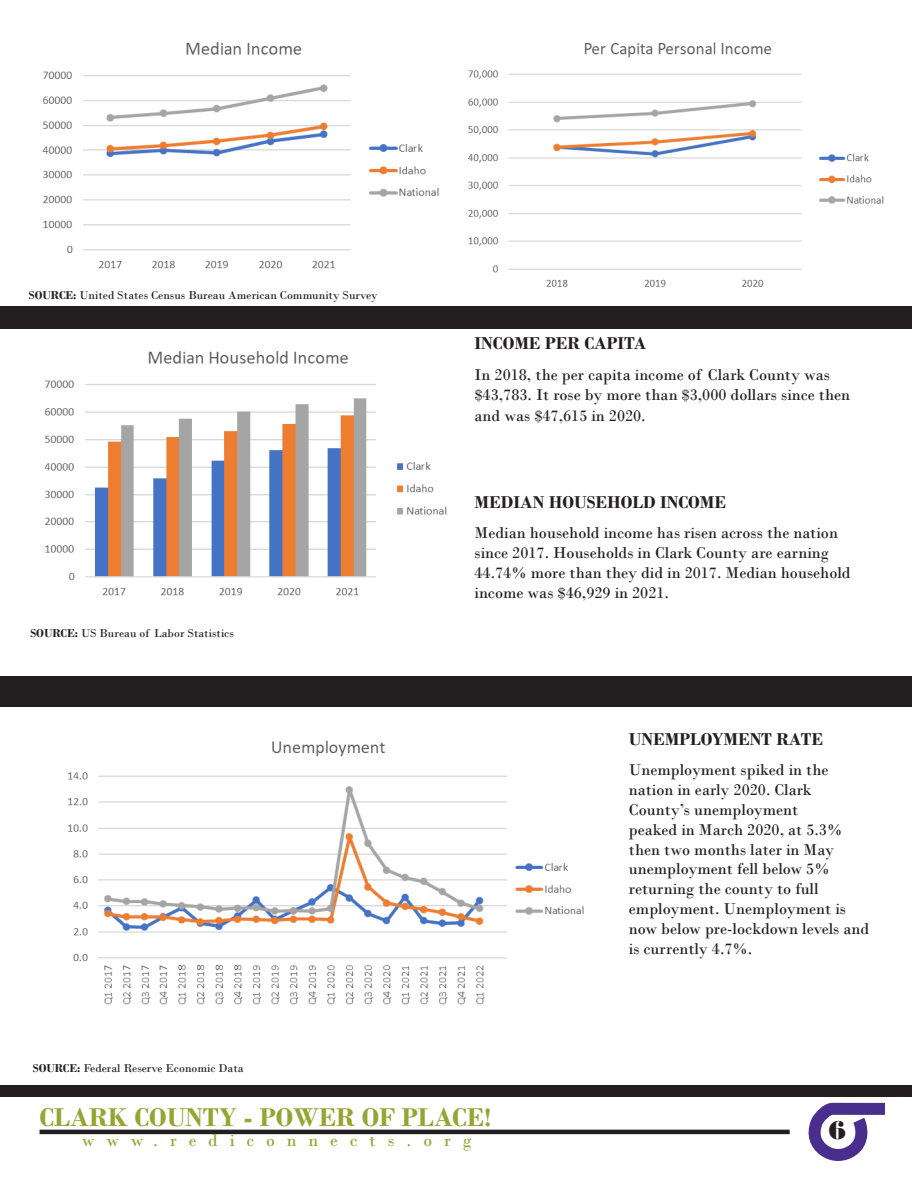
<style>
.page{position:relative;width:912px;height:1188px;background:#fff}
.page>*{position:absolute;margin:0;border:0;box-sizing:border-box;transform-origin:0 0}
.t1{font:700 27px "Bodoni";color:#95a532}
.t2{font:27px "Bodoni MT Black";color:#231f20}
.t3{font:700 18px "Bodoni";color:#231f20}
.t4{font:18px "Bodoni";letter-spacing:.66em;color:#95a532}
.t5{font:16.5px/19.8px "Bodoni";color:#231f20}
.t6{font:12px "Bodoni";color:#231f20}
.s1{font-weight:700}
</style>
<div class="page">
<svg style="left:808px;top:1102px;width:77px;height:59px"></svg>
<hr style="left:40px;top:1130px;width:749px;height:4px;background:#231f20">
<img style="left:44px;top:351px;width:403px;height:245px">
<img style="left:68px;top:740px;width:516px;height:265px">
<img style="left:42px;top:42px;width:397px;height:227px">
<div style="left:0;top:676px;width:911px;height:31px;background:#231f20"></div>
<img style="left:468px;top:42px;width:415px;height:245px">
<div style="left:0;top:306px;width:911px;height:22px;background:#231f20"></div>
<div style="left:0;top:1085px;width:911px;height:12px;background:#231f20"></div>
<p class="t6" style="left:29px;top:288px;width:350px"><span class="s1">SOURCE:</span> United States Census Bureau American Community Survey</p>
<p class="t6" style="left:30px;top:626px;width:205px"><span class="s1">SOURCE:</span> US Bureau of Labor Statistics</p>
<p class="t6" style="left:33px;top:1061px;width:212px"><span class="s1">SOURCE:</span> Federal Reserve Economic Data</p>
<p class="t3" style="left:474px;top:333px;width:173px">INCOME PER CAPITA</p>
<p class="t5" style="left:474px;top:365px;width:377px">In 2018, the per capita income of Clark County was $43,783. It rose by more than $3,000 dollars since then</p>
<p class="t5" style="left:474px;top:406px;width:173px">and was $47,615 in 2020.</p>
<p class="t3" style="left:474px;top:491px;width:253px">MEDIAN HOUSEHOLD INCOME</p>
<p class="t5" style="left:474px;top:523px;width:377px">Median household income has risen across the nation since 2017. Households in Clark County are earning 44.74% more than they did in 2017. Median household income was $46,929 in 2021.</p>
<p class="t3" style="left:628px;top:728px;width:196px">UNEMPLOYMENT RATE</p>
<p class="t5" style="left:628px;top:760px;width:242px">Unemployment spiked in the nation in early 2020. Clark<br>County’s unemployment<br>peaked in March 2020, at 5.3% then two months later in May unemployment fell below 5% returning the county to full employment. Unemployment is now below pre-lockdown levels and is currently 4.7%.</p>
<h1 class="t1" style="left:40px;top:1102px;width:453px">CLARK COUNTY - POWER OF PLACE!</h1>
<p class="t4" style="left:82px;top:1130px;width:391px">www.rediconnects.org</p>
<h1 class="t2" style="left:828px;top:1114px;width:19px">6</h1>
</div>
